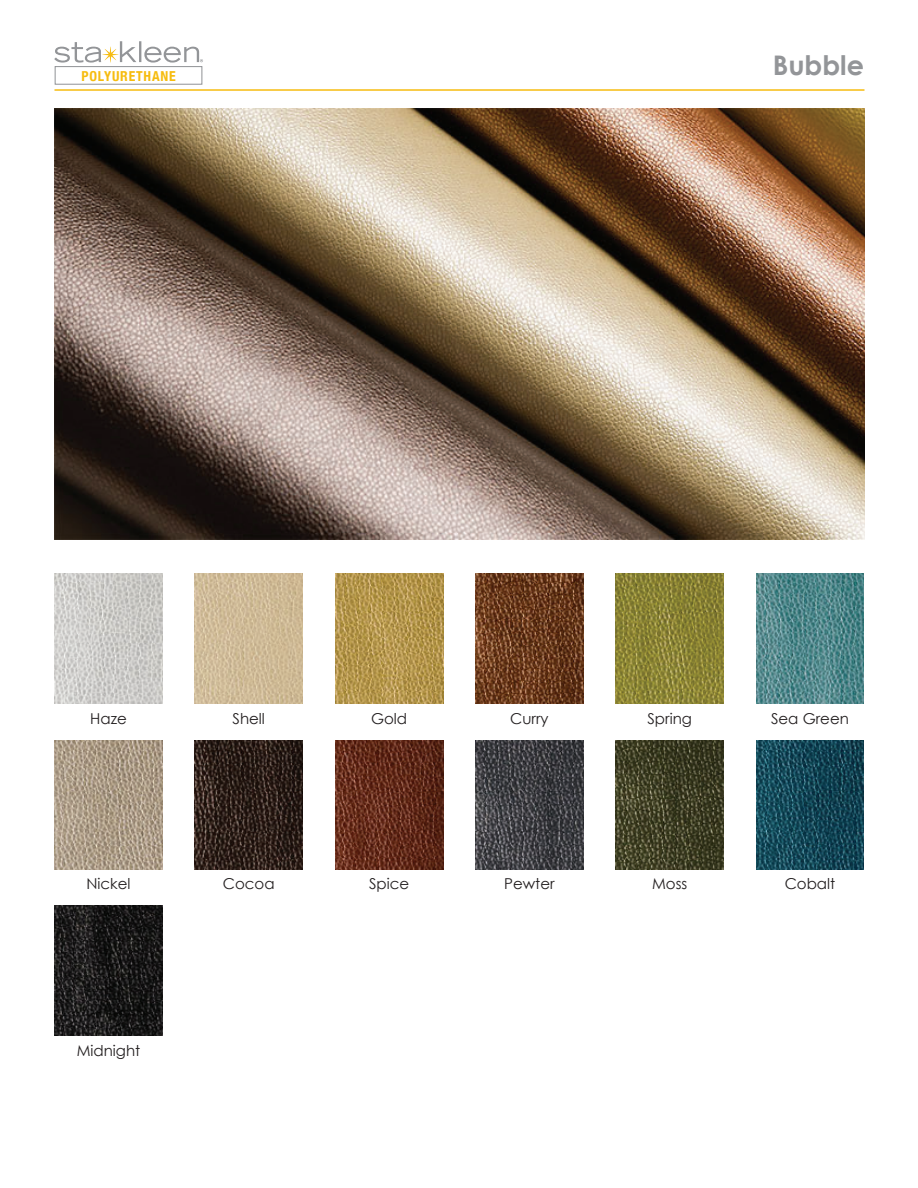
<style>
.page{position:relative;width:918px;height:1188px;background:#fff}
.page>*{position:absolute;margin:0;border:0;box-sizing:border-box;transform-origin:0 0}
.t1{font:700 27px "Century Gothic";color:#939598}
.t2{font:15px "Century Gothic";color:#231f20}
.t3{font:700 condensed 13.8px "Helvetica Neue";letter-spacing:.06em;color:#f6bc0f}
</style>
<div class="page">
<hr style="left:54px;top:89px;width:810px;height:2px;background:#f6bc0f">
<div style="left:55px;top:66px;width:147px;height:19px;border:1px solid #939598"></div>
<svg style="left:54px;top:41px;width:149px;height:22px"></svg>
<img style="left:54px;top:108px;width:810px;height:432px">
<img style="left:54px;top:574px;width:108px;height:129px">
<img style="left:195px;top:574px;width:108px;height:129px">
<img style="left:335px;top:574px;width:108px;height:129px">
<img style="left:475px;top:574px;width:108px;height:129px">
<img style="left:616px;top:574px;width:108px;height:129px">
<img style="left:756px;top:574px;width:108px;height:129px">
<img style="left:54px;top:740px;width:108px;height:130px">
<img style="left:195px;top:740px;width:108px;height:130px">
<img style="left:335px;top:740px;width:108px;height:130px">
<img style="left:475px;top:740px;width:108px;height:130px">
<img style="left:616px;top:740px;width:108px;height:130px">
<img style="left:756px;top:740px;width:108px;height:130px">
<img style="left:54px;top:905px;width:108px;height:130px">
<p class="t3" style="left:82px;top:64px;width:96px">POLYURETHANE</p>
<h1 class="t1" style="left:773px;top:45px;width:93px">Bubble</h1>
<p class="t2" style="left:90px;top:708px;width:38px">Haze</p>
<p class="t2" style="left:233px;top:708px;width:34px">Shell</p>
<p class="t2" style="left:371px;top:708px;width:38px">Gold</p>
<p class="t2" style="left:510px;top:708px;width:40px">Curry</p>
<p class="t2" style="left:647px;top:708px;width:46px">Spring</p>
<p class="t2" style="left:771px;top:708px;width:79px">Sea Green</p>
<p class="t2" style="left:86px;top:873px;width:46px">Nickel</p>
<p class="t2" style="left:223px;top:873px;width:53px">Cocoa</p>
<p class="t2" style="left:369px;top:873px;width:42px">Spice</p>
<p class="t2" style="left:504px;top:873px;width:52px">Pewter</p>
<p class="t2" style="left:652px;top:873px;width:37px">Moss</p>
<p class="t2" style="left:785px;top:873px;width:52px">Cobalt</p>
<p class="t2" style="left:77px;top:1040px;width:65px">Midnight</p>
</div>
